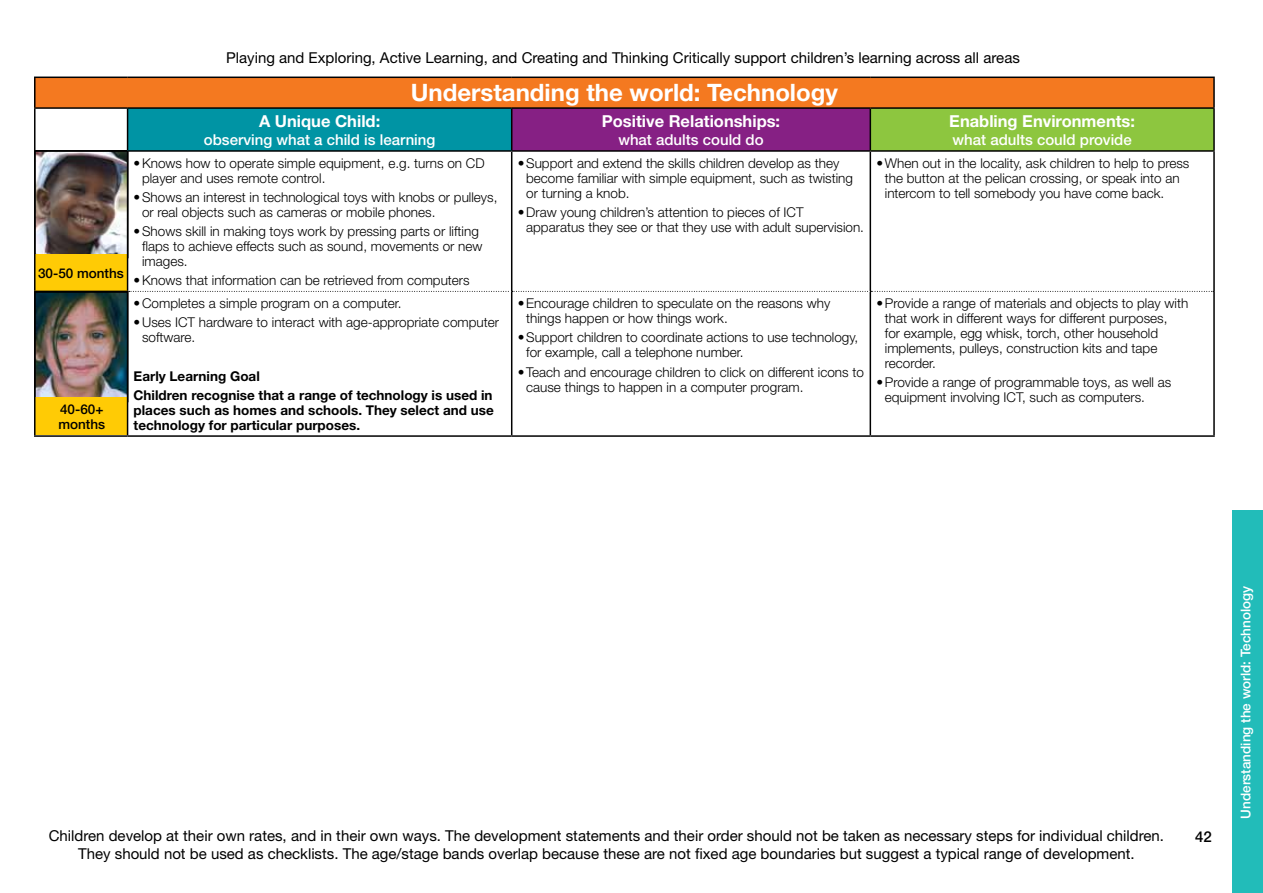
<style>
.page{position:relative;width:1263px;height:893px;background:#fff}
.page>*{position:absolute;margin:0;border:0;box-sizing:border-box;transform-origin:0 0}
.t1{font:700 24px "Helvetica Neue";color:#fff}
.t2{font:700 16.5px "Helvetica Neue";color:#fff}
.t3{font:15px/18px "Helvetica Neue";color:#000;text-align:center}
.t4{font:500 15px "Helvetica Neue";color:#fff}
.t5{font:500 15px "Helvetica Neue";color:#000}
.t6{font:300 13.5px/15px "Helvetica Neue";color:#000}
.t7{font:700 13.5px/19.2px "Helvetica Neue";color:#000}
.t8{font:500 13.5px "Helvetica Neue";color:#fff}
.t9{font:500 13.5px/15px "Helvetica Neue";color:#000}
</style>
<div class="page">
<div style="left:1232px;top:510px;width:31px;height:383px;background:#22bcb9"></div>
<img style="left:37px;top:294px;width:88px;height:104px">
<div style="left:34px;top:291px;width:94px;height:111px;border:2px solid #000"></div>
<div style="left:36px;top:398px;width:92px;height:37px;background:#ffcb05"></div>
<img style="left:37px;top:153px;width:88px;height:102px">
<div style="left:34px;top:255px;width:94px;height:37px;background:#ffcb05"></div>
<div style="left:35px;top:77px;width:1179px;height:31px;background:#f47920"></div>
<div style="left:128px;top:108px;width:384px;height:43px;background:#0094a4"></div>
<div style="left:512px;top:108px;width:358px;height:43px;background:#862084"></div>
<div style="left:870px;top:108px;width:344px;height:43px;background:#8dc63f"></div>
<hr style="left:34px;top:77px;width:94px;height:1px;background:#000">
<hr style="left:34px;top:78px;width:2px;height:29px;background:#000">
<hr style="left:128px;top:77px;width:384px;height:1px;background:#000">
<hr style="left:512px;top:77px;width:358px;height:1px;background:#000">
<hr style="left:870px;top:77px;width:345px;height:1px;background:#000">
<hr style="left:1213px;top:78px;width:2px;height:29px;background:#000">
<hr style="left:34px;top:107px;width:94px;height:2px;background:#000">
<hr style="left:34px;top:109px;width:2px;height:41px;background:#000">
<hr style="left:128px;top:107px;width:384px;height:2px;background:#000">
<hr style="left:127px;top:109px;width:1px;height:41px;background:#000">
<hr style="left:512px;top:107px;width:358px;height:2px;background:#000">
<hr style="left:511px;top:109px;width:1px;height:41px;background:#000">
<hr style="left:870px;top:107px;width:345px;height:2px;background:#000">
<hr style="left:869px;top:109px;width:2px;height:41px;background:#000">
<hr style="left:1213px;top:109px;width:2px;height:41px;background:#000">
<hr style="left:34px;top:150px;width:94px;height:2px;background:#000">
<hr style="left:34px;top:152px;width:2px;height:139px;background:#000">
<hr style="left:128px;top:150px;width:384px;height:2px;background:#000">
<hr style="left:512px;top:150px;width:358px;height:2px;background:#000">
<hr style="left:870px;top:150px;width:345px;height:2px;background:#000">
<hr style="left:34px;top:291px;width:94px;height:1px;background:#000">
<hr style="left:34px;top:292px;width:2px;height:143px;background:#000">
<hr style="left:34px;top:435px;width:94px;height:2px;background:#000">
<hr style="left:127px;top:152px;width:1px;height:139px;background:#000">
<hr style="left:511px;top:152px;width:1px;height:139px;background:#000">
<hr style="left:869px;top:152px;width:2px;height:139px;background:#000">
<hr style="left:1213px;top:152px;width:2px;height:139px;background:#000">
<svg style="left:129px;top:291px;width:1084px;height:1px"></svg>
<hr style="left:127px;top:292px;width:1px;height:143px;background:#000">
<hr style="left:511px;top:292px;width:1px;height:143px;background:#000">
<hr style="left:869px;top:292px;width:2px;height:143px;background:#000">
<hr style="left:1213px;top:291px;width:2px;height:144px;background:#000">
<hr style="left:128px;top:435px;width:384px;height:2px;background:#000">
<hr style="left:512px;top:435px;width:358px;height:2px;background:#000">
<hr style="left:870px;top:435px;width:345px;height:2px;background:#000">
<p class="t9" style="left:38px;top:266px;width:87px">30-50 months</p>
<p class="t9" style="left:58px;top:402px;width:48px">40-60+ months</p>
<p class="t3" style="left:226px;top:48px;width:795px">Playing and Exploring, Active Learning, and Creating and Thinking Critically support children’s learning across all areas</p>
<h1 class="t1" style="left:411px;top:77px;width:429px">Understanding the world: Technology</h1>
<p class="t2" style="left:259px;top:111px;width:123px">A Unique Child:</p>
<p class="t4" style="left:204px;top:131px;width:233px">observing what a child is learning</p>
<p class="t6" style="left:142px;top:155px;width:344px;text-indent:-9px">•Knows how to operate simple equipment, e.g. turns on CD player and uses remote control.</p>
<p class="t6" style="left:142px;top:189px;width:357px;text-indent:-9px">•Shows an interest in technological toys with knobs or pulleys, or real objects such as cameras or mobile phones.</p>
<p class="t6" style="left:142px;top:224px;width:342px;text-indent:-9px">•Shows skill in making toys work by pressing parts or lifting flaps to achieve effects such as sound, movements or new images.</p>
<p class="t6" style="left:134px;top:273px;width:338px">•Knows that information can be retrieved from computers</p>
<p class="t6" style="left:134px;top:295px;width:270px">•Completes a simple program on a computer.</p>
<p class="t6" style="left:142px;top:315px;width:358px;text-indent:-9px">•Uses ICT hardware to interact with age-appropriate computer software.</p>
<p class="t7" style="left:134px;top:366px;width:360px">Early Learning Goal<br>Children recognise that a range of technology is used in</p>
<p class="t7" style="left:134px;top:402px;width:362px;line-height:15px">places such as homes and schools. They select and use technology for particular purposes.</p>
<p class="t2" style="left:602px;top:111px;width:180px">Positive Relationships:</p>
<p class="t4" style="left:618px;top:131px;width:147px">what adults could do</p>
<p class="t6" style="left:526px;top:155px;width:328px;text-indent:-9px">•Support and extend the skills children develop as they become familiar with simple equipment, such as twisting or turning a knob.</p>
<p class="t6" style="left:526px;top:204px;width:339px;text-indent:-9px">•Draw young children’s attention to pieces of ICT apparatus they see or that they use with adult supervision.</p>
<p class="t6" style="left:526px;top:295px;width:306px;text-indent:-9px">•Encourage children to speculate on the reasons why things happen or how things work.</p>
<p class="t6" style="left:526px;top:330px;width:333px;text-indent:-9px">•Support children to coordinate actions to use technology, for example, call a telephone number.</p>
<p class="t6" style="left:526px;top:364px;width:339px;text-indent:-9px">•Teach and encourage children to click on different icons to cause things to happen in a computer program.</p>
<p class="t2" style="left:949px;top:111px;width:187px">Enabling Environments:</p>
<p class="t4" style="left:952px;top:131px;width:181px">what adults could provide</p>
<p class="t6" style="left:885px;top:155px;width:306px;text-indent:-9px">•When out in the locality, ask children to help to press the button at the pelican crossing, or speak into an intercom to tell somebody you have come back.</p>
<p class="t6" style="left:885px;top:295px;width:305px;text-indent:-9px">•Provide a range of materials and objects to play with that work in different ways for different purposes,<br>for example, egg whisk, torch, other household implements, pulleys, construction kits and tape recorder.</p>
<p class="t6" style="left:885px;top:375px;width:288px;text-indent:-9px">•Provide a range of programmable toys, as well as equipment involving ICT, such as computers.</p>
<p class="t3" style="left:49px;top:826px;width:1117px">Children develop at their own rates, and in their own ways. The development statements and their order should not be taken as necessary steps for individual children.<br>They should not be used as checklists. The age/stage bands overlap because these are not fixed age boundaries but suggest a typical range of development.</p>
<p class="t5" style="left:1195px;top:828px;width:18px">42</p>
<p class="t8" style="left:1237px;top:819px;width:234px;rotate:-90deg">Understanding the world: Technology</p>
</div>
